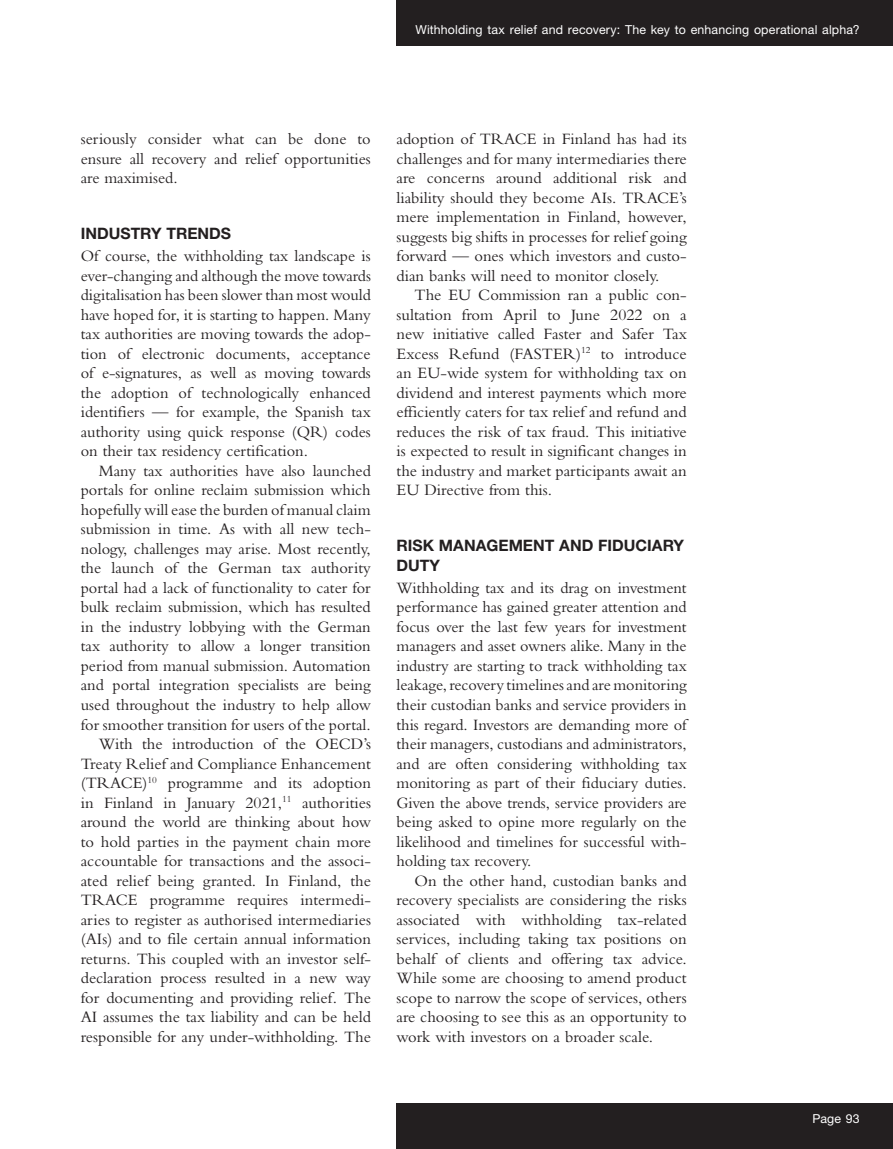
<style>
.page{position:relative;width:893px;height:1149px;background:#fff}
.page>*{position:absolute;margin:0;border:0;box-sizing:border-box;transform-origin:0 0}
.text_indent{font:16.5px/19.5px "Bembo MT Pro";color:#231f20;text-align:justify}
.text{font:16.5px/19.5px "Bembo MT Pro";color:#231f20;text-align:justify}
.a_head{font:700 15.75px/19.5px "Helvetica Neue LT Pro";color:#231f20}
.t1{font:12.3px "Helvetica Neue LT Pro";letter-spacing:.01em;color:#fff}
</style>
<div class="page">
<div style="left:397px;top:0;width:496px;height:46px;background:#231f20"></div>
<div style="left:397px;top:1103px;width:496px;height:45px;background:#231f20"></div>
<p class="t1" style="left:415px;top:22px;width:446px">Withholding tax relief and recovery: The key to enhancing operational alpha?</p>
<p class="text_indent" style="left:81px;top:129px;width:291px">seriously consider what can be done to ensure all recovery and relief opportunities are maximised.</p>
<p class="a_head" style="left:81px;top:223px;width:152px">INDUSTRY TRENDS</p>
<p class="text" style="left:81px;top:246px;width:292px">Of course, the withholding tax landscape is ever-changing and although the move towards digitalisation has been slower than most would have hoped for, it is starting to happen. Many tax authorities are moving towards the adop&shy;tion of electronic documents, acceptance of e-signatures, as well as moving towards the adoption of technologically enhanced identifiers — for example, the Spanish tax authority using quick response (QR) codes on their tax residency certification.</p>
<p class="text_indent" style="left:81px;top:460px;width:292px;text-indent:18px">Many tax authorities have also launched portals for online reclaim submission which hopefully will ease the burden of manual claim submission in time. As with all new tech&shy;nology, challenges may arise. Most recently, the launch of the German tax authority portal had a lack of functionality to cater for bulk reclaim submission, which has resulted in the industry lobbying with the German tax authority to allow a longer transition period from manual submission. Automation and portal integration specialists are being used throughout the industry to help allow for smoother transition for users of the portal.</p>
<p class="text_indent" style="left:81px;top:733px;width:292px;text-indent:18px">With the introduction of the OECD’s Treaty Relief and Compliance Enhancement (TRACE)<sup>10</sup> programme and its adoption in Finland in January 2021,<sup>11</sup> authorities around the world are thinking about how to hold parties in the payment chain more accountable for transactions and the associ&shy;ated relief being granted. In Finland, the TRACE programme requires intermedi&shy;aries to register as authorised intermediaries (AIs) and to file certain annual information returns. This coupled with an investor self&shy;declaration process resulted in a new way for documenting and providing relief. The AI assumes the tax liability and can be held responsible for any under-withholding. The</p>
<p class="text_indent" style="left:396px;top:129px;width:292px">adoption of TRACE in Finland has had its challenges and for many intermediaries there are concerns around additional risk and liability should they become AIs. TRACE’s mere implementation in Finland, however, suggests big shifts in processes for relief going forward — ones which investors and custo&shy;dian banks will need to monitor closely.</p>
<p class="text_indent" style="left:396px;top:285px;width:292px;text-indent:18px">The EU Commission ran a public con&shy;sultation from April to June 2022 on a new initiative called Faster and Safer Tax Excess Refund (FASTER)<sup>12</sup> to introduce an EU-wide system for withholding tax on dividend and interest payments which more efficiently caters for tax relief and refund and reduces the risk of tax fraud. This initiative is expected to result in significant changes in the industry and market participants await an EU Directive from this.</p>
<p class="a_head" style="left:396px;top:535px;width:289px">RISK MANAGEMENT AND FIDUCIARY<br>DUTY</p>
<p class="text" style="left:396px;top:577px;width:292px">Withholding tax and its drag on investment performance has gained greater attention and focus over the last few years for investment managers and asset owners alike. Many in the industry are starting to track withholding tax leakage, recovery timelines and are monitoring their custodian banks and service providers in this regard. Investors are demanding more of their managers, custodians and administrators, and are often considering withholding tax monitoring as part of their fiduciary duties.<br>Given the above trends, service providers are being asked to opine more regularly on the likelihood and timelines for successful with&shy;holding tax recovery.</p>
<p class="text_indent" style="left:396px;top:870px;width:292px;text-indent:18px">On the other hand, custodian banks and recovery specialists are considering the risks associated with withholding tax-related services, including taking tax positions on behalf of clients and offering tax advice.<br>While some are choosing to amend product scope to narrow the scope of services, others are choosing to see this as an opportunity to work with investors on a broader scale.</p>
<p class="t1" style="left:812px;top:1110px;width:49px">Page 93</p>
</div>
